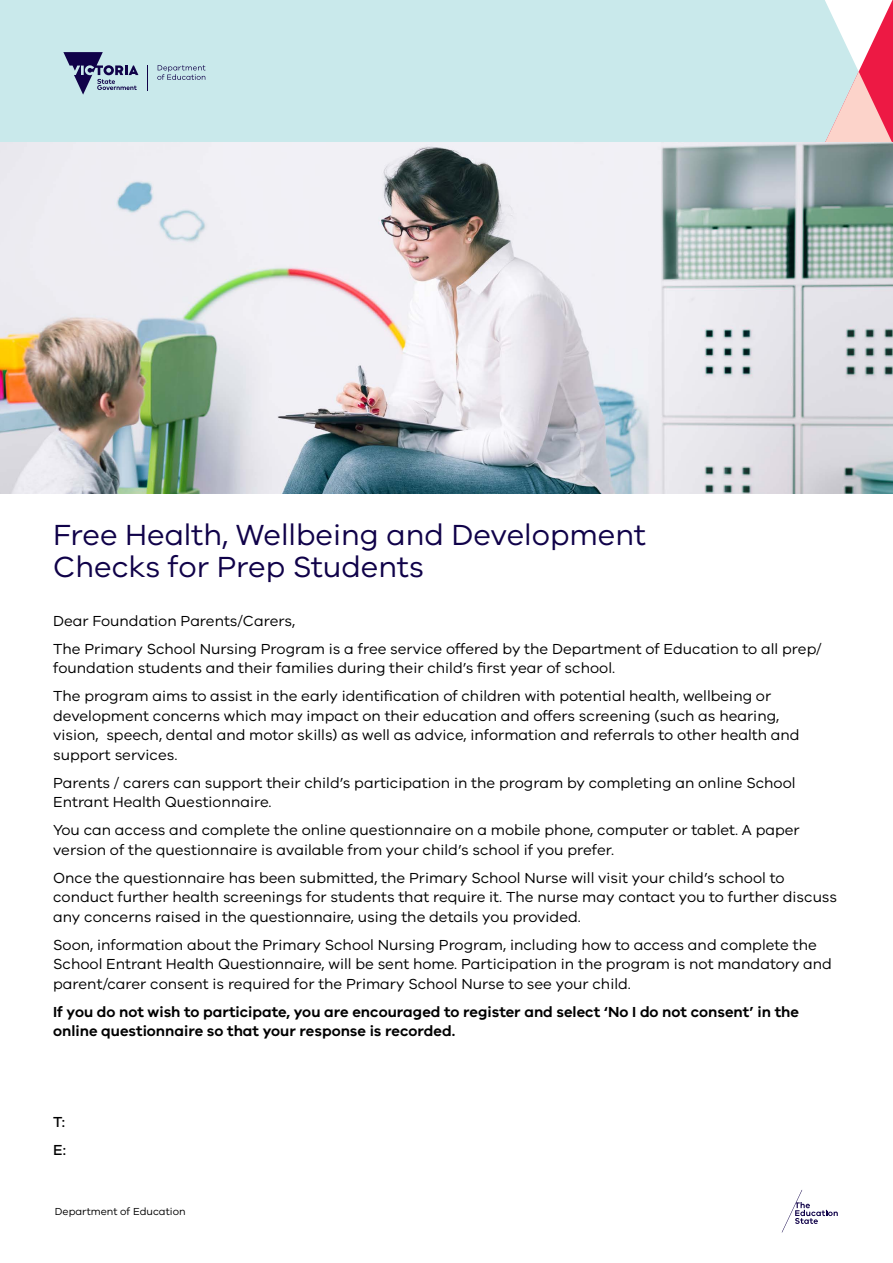
<style>
.page{position:relative;width:893px;height:1263px;background:#fff}
.page>*{position:absolute;margin:0;border:0;box-sizing:border-box;transform-origin:0 0}
.t1{font:30px/31.5px "VIC";color:#100249}
.t2{font:15px/19.5px "VIC";color:#000}
.t3{font:600 15px/19.5px "VIC";color:#000}
.t4{font:500 15px/28px "VIC";color:#000}
.t5{font:10.5px "VIC";color:#000}
</style>
<div class="page">
<div style="left:0;top:0;width:893px;height:143px;background:#c9e9eb"></div>
<svg style="left:791px;top:0;width:102px;height:143px"></svg>
<svg style="left:147px;top:65px;width:1px;height:25px"></svg>
<svg style="left:63px;top:52px;width:75px;height:43px"></svg>
<svg style="left:157px;top:65px;width:48px;height:15px"></svg>
<svg style="left:782px;top:1190px;width:56px;height:42px"></svg>
<img style="left:0;top:143px;width:893px;height:350px">
<h1 class="t1" style="left:53px;top:518px;width:594px">Free Health, Wellbeing and Development<br>Checks for Prep Students</h1>
<p class="t2" style="left:53px;top:606px;width:770px;line-height:28px">Dear Foundation Parents/Carers,<br>The Primary School Nursing Program is a free service offered by the Department of Education to all prep/</p>
<p class="t2" style="left:53px;top:654px;width:720px;line-height:28px">foundation students and their families during their child’s first year of school.<br>The program aims to assist in the early identification of children with potential health, wellbeing or</p>
<p class="t2" style="left:53px;top:706px;width:748px">development concerns which may impact on their education and offers screening (such as hearing, vision, speech, dental and motor skills) as well as advice, information and referrals to other health and support services.</p>
<p class="t2" style="left:53px;top:773px;width:744px">Parents / carers can support their child’s participation in the program by completing an online School<br>Entrant Health Questionnaire.</p>
<p class="t2" style="left:53px;top:820px;width:748px">You can access and complete the online questionnaire on a mobile phone, computer or tablet. A paper version of the questionnaire is available from your child’s school if you prefer.</p>
<p class="t2" style="left:53px;top:868px;width:785px">Once the questionnaire has been submitted, the Primary School Nurse will visit your child’s school to conduct further health screenings for students that require it. The nurse may contact you to further discuss any concerns raised in the questionnaire, using the details you provided.</p>
<p class="t2" style="left:53px;top:935px;width:780px">Soon, information about the Primary School Nursing Program, including how to access and complete the<br>School Entrant Health Questionnaire, will be sent home. Participation in the program is not mandatory and parent/carer consent is required for the Primary School Nurse to see your child.</p>
<p class="t3" style="left:53px;top:1002px;width:747px">If you do not wish to participate, you are encouraged to register and select ‘No I do not consent’ in the online questionnaire so that your response is recorded.</p>
<p class="t4" style="left:53px;top:1108px;width:14px">T:<br>E:</p>
<p class="t5" style="left:55px;top:1205px;width:132px">Department of Education</p>
</div>
